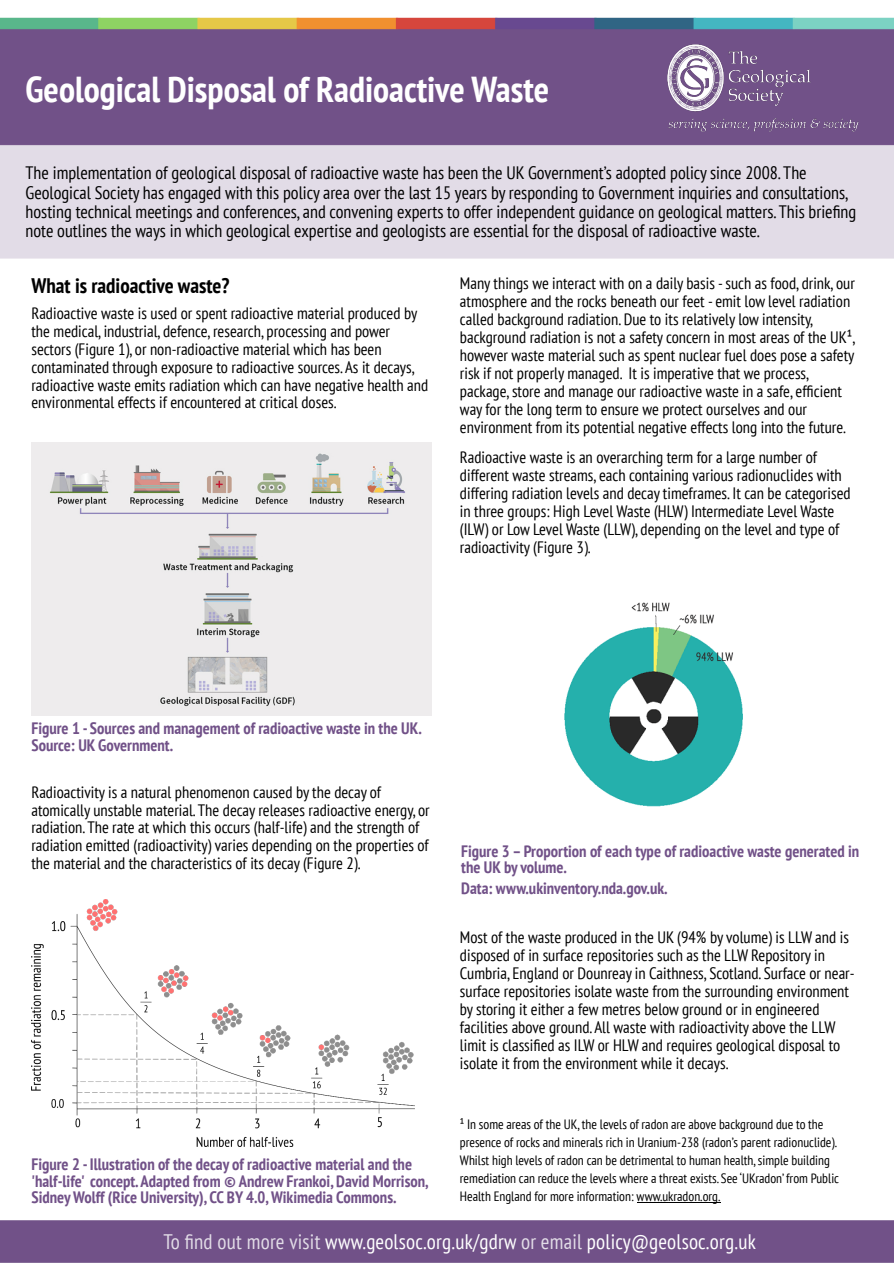
<style>
.page{position:relative;width:894px;height:1263px;background:#fff}
.page>*{position:absolute;margin:0;border:0;box-sizing:border-box;transform-origin:0 0}
.t1{font:700 condensed 36px "PT Sans";color:#fff}
.t2{font:condensed 21px "PT Sans";letter-spacing:.01em;color:#fff}
.t3{font:700 condensed 21px "PT Sans";color:#000}
.t4{font:condensed 18px/19.4px "PT Sans";color:#000}
.t5{font:condensed 16.5px/18px "PT Sans";color:#000}
.t6{font:700 condensed 16.5px/16.5px "PT Sans";color:#715188}
.t7{font:condensed 13.5px/18px "PT Sans";color:#000}
.s1{color:#e2dce7}
</style>
<div class="page">
<img style="left:0;top:17px;width:893px;height:1246px">
<img style="left:661px;top:42px;width:201px;height:92px">
<hr style="left:636px;top:1202px;width:84px;height:1px;background:#000">
<img style="left:543px;top:587px;width:235px;height:242px">
<img style="left:31px;top:899px;width:383px;height:247px">
<img style="left:31px;top:443px;width:400px;height:272px">
<h1 class="t1" style="left:26px;top:65px;width:525px">Geological Disposal of Radioactive Waste</h1>
<p class="t4" style="left:26px;top:163px;width:831px">The implementation of geological disposal of radioactive waste has been the UK Government’s adopted policy since 2008. The Geological Society has engaged with this policy area over the last 15 years by responding to Government inquiries and consultations, hosting technical meetings and conferences, and convening experts to offer independent guidance on geological matters. This briefing note outlines the ways in which geological expertise and geologists are essential for the disposal of radioactive waste.</p>
<p class="t3" style="left:31px;top:271px;width:200px">What is radioactive waste?</p>
<p class="t5" style="left:31px;top:304px;width:398px">Radioactive waste is used or spent radioactive material produced by the medical, industrial, defence, research, processing and power sectors (Figure 1), or non-radioactive material which has been contaminated through exposure to radioactive sources. As it decays, radioactive waste emits radiation which can have negative health and environmental effects if encountered at critical doses.</p>
<p class="t5" style="left:460px;top:274px;width:397px">Many things we interact with on a daily basis - such as food, drink, our atmosphere and the rocks beneath our feet - emit low level radiation called background radiation. Due to its relatively low intensity, background radiation is not a safety concern in most areas of the UK¹, however waste material such as spent nuclear fuel does pose a safety risk if not properly managed. It is imperative that we process, package, store and manage our radioactive waste in a safe, efficient way for the long term to ensure we protect ourselves and our environment from its potential negative effects long into the future.</p>
<p class="t5" style="left:460px;top:448px;width:392px">Radioactive waste is an overarching term for a large number of different waste streams, each containing various radionuclides with differing radiation levels and decay timeframes. It can be categorised in three groups: High Level Waste (HLW) Intermediate Level Waste (ILW) or Low Level Waste (LLW), depending on the level and type of radioactivity (Figure 3).</p>
<p class="t6" style="left:31px;top:720px;width:392px">Figure 1 - Sources and management of radioactive waste in the UK.<br>Source: UK Government.</p>
<p class="t5" style="left:31px;top:783px;width:400px">Radioactivity is a natural phenomenon caused by the decay of atomically unstable material. The decay releases radioactive energy, or radiation. The rate at which this occurs (half-life) and the strength of radiation emitted (radioactivity) varies depending on the properties of the material and the characteristics of its decay (Figure 2).</p>
<p class="t6" style="left:31px;top:1156px;width:398px">Figure 2 - Illustration of the decay of radioactive material and the 'half-life' concept.Adapted from © Andrew Frankoi, David Morrison,<br>Sidney Wolff (Rice University), CC BY 4.0, Wikimedia Commons.</p>
<p class="t6" style="left:461px;top:842px;width:399px">Figure 3 – Proportion of each type of radioactive waste generated in the UK by volume.</p>
<p class="t6" style="left:461px;top:880px;width:208px">Data: www.ukinventory.nda.gov.uk.</p>
<p class="t5" style="left:460px;top:928px;width:396px">Most of the waste produced in the UK (94% by volume) is LLW and is disposed of in surface repositories such as the LLW Repository in Cumbria, England or Dounreay in Caithness, Scotland. Surface or near&shy;surface repositories isolate waste from the surrounding environment by storing it either a few metres below ground or in engineered facilities above ground. All waste with radioactivity above the LLW limit is classified as ILW or HLW and requires geological disposal to isolate it from the environment while it decays.</p>
<p class="t7" style="left:460px;top:1115px;width:380px">¹ In some areas of the UK, the levels of radon are above background due to the presence of rocks and minerals rich in Uranium-238 (radon’s parent radionuclide).<br>Whilst high levels of radon can be detrimental to human health, simple building remediation can reduce the levels where a threat exists. See ‘UKradon’ from Public Health England for more information: www.ukradon.org.</p>
<p class="t2" style="left:163px;top:1227px;width:594px"><span class="s1">To find out more visit</span> www.geolsoc.org.uk/gdrw <span class="s1">or email</span> policy@geolsoc.org.uk</p>
</div>
